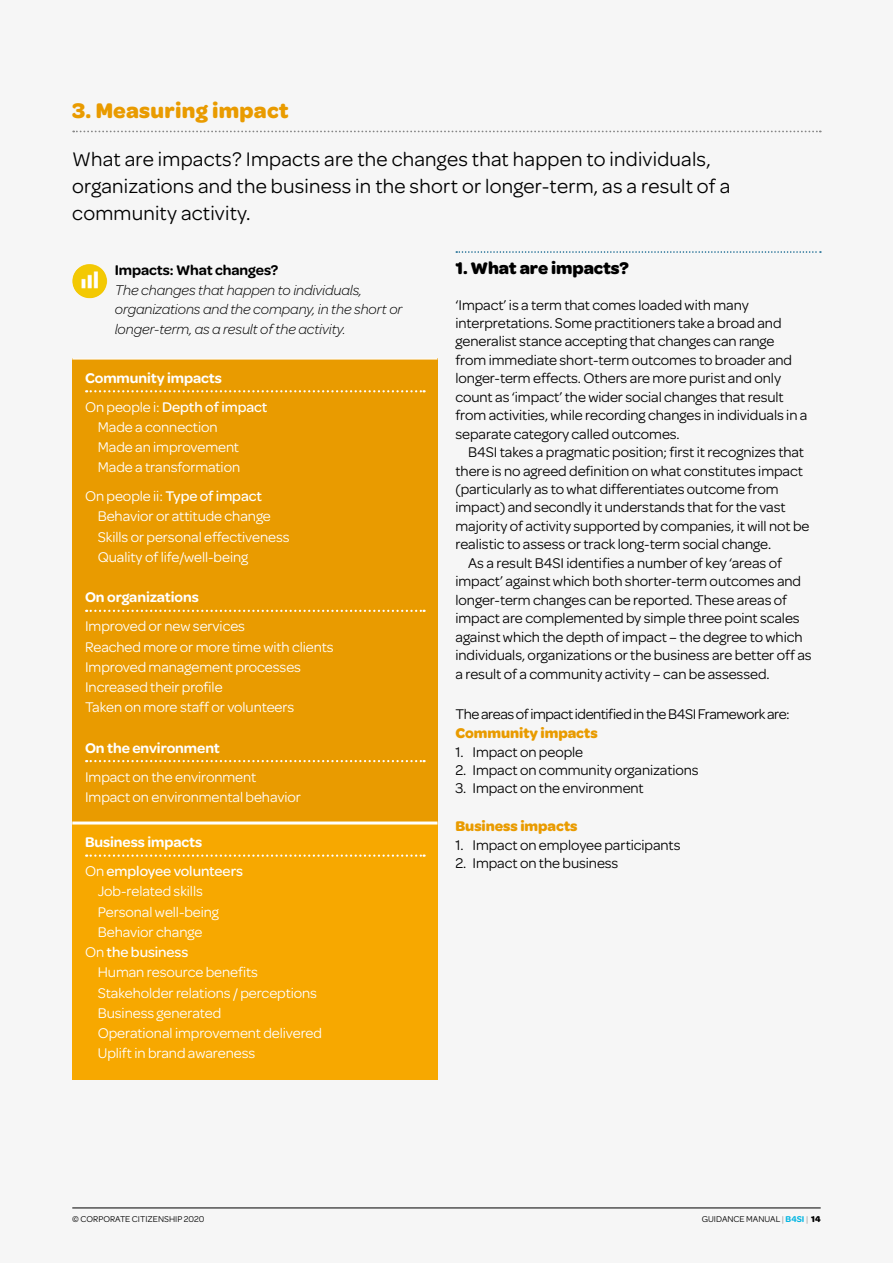
<style>
.page{position:relative;width:893px;height:1263px;background:#f6f6f6}
.page>*{position:absolute;margin:0;border:0;box-sizing:border-box;transform-origin:0 0}
.t1{font:700 22.5px "Omnes";letter-spacing:.01em;color:#e99b00}
.t2{font:21px/27px "Omnes";letter-spacing:.01em;color:#000}
.t3{font:700 18px "Omnes";letter-spacing:-.005em;color:#000}
.t4{font:15px/18.5px "Omnes";letter-spacing:-.005em;color:#000}
.t5{font:15px/20.2px "Omnes";letter-spacing:-.005em;color:#fff}
.t6{font:italic 300 15px/19.5px "Omnes";letter-spacing:-.005em;color:#000}
.t7{font:600 15px/28.8px "Omnes";letter-spacing:-.005em;color:#fff}
.t8{font:500 15px/28.8px "Omnes";letter-spacing:-.005em;color:#fff}
.t9{font:15px "Omnes";letter-spacing:-.03em;color:#000}
.t10{font:700 15px "Omnes";letter-spacing:-.005em;color:#e99b00}
.t11{font:600 15px "Omnes";letter-spacing:-.005em;color:#000}
.t12{font:9px "Omnes";color:#000}
.s1{font-weight:400}
.s2{font-weight:500}
.s3{font-weight:600}
.s4{color:#929292}
.s5{font-weight:600;color:#00b5e2}
.s6{font-weight:700}
</style>
<div class="page">
<hr style="left:72px;top:1208px;width:749px;height:1px;background:#000">
<svg style="left:73px;top:131px;width:748px;height:1px"></svg>
<div style="left:72px;top:359px;width:365px;height:464px;background:#e99b00"></div>
<div style="left:72px;top:823px;width:365px;height:256px;background:#f7a800"></div>
<hr style="left:72px;top:358px;width:365px;height:2px;background:#fff">
<hr style="left:72px;top:821px;width:365px;height:3px;background:#fff">
<svg style="left:86px;top:390px;width:339px;height:2px"></svg>
<svg style="left:86px;top:610px;width:339px;height:2px"></svg>
<svg style="left:86px;top:760px;width:339px;height:2px"></svg>
<svg style="left:86px;top:854px;width:339px;height:3px"></svg>
<svg style="left:456px;top:251px;width:365px;height:2px"></svg>
<img style="left:72px;top:264px;width:35px;height:34px;border-radius:17px">
<h1 class="t1" style="left:72px;top:94px;width:218px">3. Measuring impact</h1>
<h2 class="t2" style="left:72px;top:146px;width:660px">What are impacts? Impacts are the changes that happen to individuals, organizations and the business in the short or longer-term, as a result of a community activity.</h2>
<p class="t11" style="left:115px;top:262px;width:165px">Impacts: What changes?</p>
<p class="t6" style="left:115px;top:280px;width:289px">The changes that happen to individuals, organizations and the company, in the short or longer-term, as a result of the activity.</p>
<p class="t7" style="left:85px;top:364px;width:184px">Community impacts<br><span class="s1">On people i:</span> <span class="s2">Depth of impact</span></p>
<p class="t5" style="left:98px;top:417px;width:144px">Made a connection<br>Made an improvement<br>Made a transformation</p>
<p class="t5" style="left:98px;top:486px;width:193px;text-indent:-13px">On people ii: <span class="s2">Type of impact<br></span>Behavior or attitude change<br>Skills or personal effectiveness<br>Quality of life/well-being</p>
<p class="t7" style="left:85px;top:583px;width:115px">On organizations</p>
<p class="t5" style="left:85px;top:616px;width:250px">Improved or new services<br>Reached more or more time with clients<br>Improved management processes<br>Increased their profile<br>Taken on more staff or volunteers</p>
<p class="t7" style="left:85px;top:733px;width:136px">On the environment</p>
<p class="t5" style="left:85px;top:766px;width:217px">Impact on the environment<br>Impact on environmental behavior</p>
<p class="t8" style="left:85px;top:828px;width:160px"><span class="s3">Business impacts<br></span><span class="s1">On</span> employee volunteers</p>
<p class="t5" style="left:98px;top:881px;width:107px">Job-related skills</p>
<p class="t5" style="left:98px;top:901px;width:123px">Personal well-being</p>
<p class="t5" style="left:98px;top:922px;width:106px">Behavior change</p>
<p class="t8" style="left:85px;top:938px;width:105px"><span class="s1">On</span> the business</p>
<p class="t5" style="left:98px;top:962px;width:162px">Human resource benefits</p>
<p class="t5" style="left:98px;top:982px;width:221px">Stakeholder relations / perceptions</p>
<p class="t5" style="left:98px;top:1003px;width:125px">Business generated</p>
<p class="t5" style="left:98px;top:1023px;width:226px">Operational improvement delivered</p>
<p class="t5" style="left:98px;top:1043px;width:159px">Uplift in brand awareness</p>
<p class="t3" style="left:455px;top:255px;width:175px">1. What are impacts?</p>
<p class="t4" style="left:455px;top:295px;width:353px">‘Impact’ is a term that comes loaded with many interpretations. Some practitioners take a broad and generalist stance accepting that changes can range from immediate short-term outcomes to broader and longer-term effects. Others are more purist and only count as ‘impact’ the wider social changes that result from activities, while recording changes in individuals in a separate category called outcomes.</p>
<p class="t4" style="left:468px;top:443px;width:337px">B4SI takes a pragmatic position; first it recognizes that</p>
<p class="t4" style="left:455px;top:461px;width:349px">there is no agreed definition on what constitutes impact</p>
<p class="t4" style="left:455px;top:480px;width:324px">(particularly as to what differentiates outcome from</p>
<p class="t4" style="left:455px;top:498px;width:332px">impact) and secondly it understands that for the vast</p>
<p class="t4" style="left:455px;top:517px;width:356px">majority of activity supported by companies, it will not be</p>
<p class="t4" style="left:455px;top:535px;width:317px">realistic to assess or track long-term social change.</p>
<p class="t4" style="left:468px;top:554px;width:315px">As a result B4SI identifies a number of key ‘areas of</p>
<p class="t4" style="left:455px;top:572px;width:347px">impact’ against which both shorter-term outcomes and</p>
<p class="t4" style="left:455px;top:591px;width:333px">longer-term changes can be reported. These areas of</p>
<p class="t4" style="left:455px;top:609px;width:346px">impact are complemented by simple three point scales</p>
<p class="t4" style="left:455px;top:627px;width:349px">against which the depth of impact – the degree to which</p>
<p class="t4" style="left:455px;top:646px;width:358px">individuals, organizations or the business are better off as</p>
<p class="t4" style="left:455px;top:664px;width:316px">a result of a community activity – can be assessed.</p>
<p class="t9" style="left:455px;top:705px;width:336px">The areas of impact identified in the B4SI Framework are:</p>
<p class="t10" style="left:455px;top:722px;width:144px">Community impacts</p>
<p class="t4" style="left:455px;top:742px;width:129px">1. Impact on people</p>
<p class="t4" style="left:455px;top:761px;width:245px">2. Impact on community organizations</p>
<p class="t4" style="left:455px;top:779px;width:190px">3. Impact on the environment</p>
<p class="t10" style="left:455px;top:815px;width:124px">Business impacts</p>
<p class="t4" style="left:455px;top:836px;width:226px">1. Impact on employee participants</p>
<p class="t4" style="left:455px;top:854px;width:164px">2. Impact on the business</p>
<p class="t12" style="left:72px;top:1214px;width:134px">© CORPORATE CITIZENSHIP 2020</p>
<p class="t12" style="left:702px;top:1214px;width:120px">GUIDANCE MANUAL <span class="s4">|</span> <span class="s5">B4SI</span> <span class="s4">|</span> <span class="s6">14</span></p>
</div>
